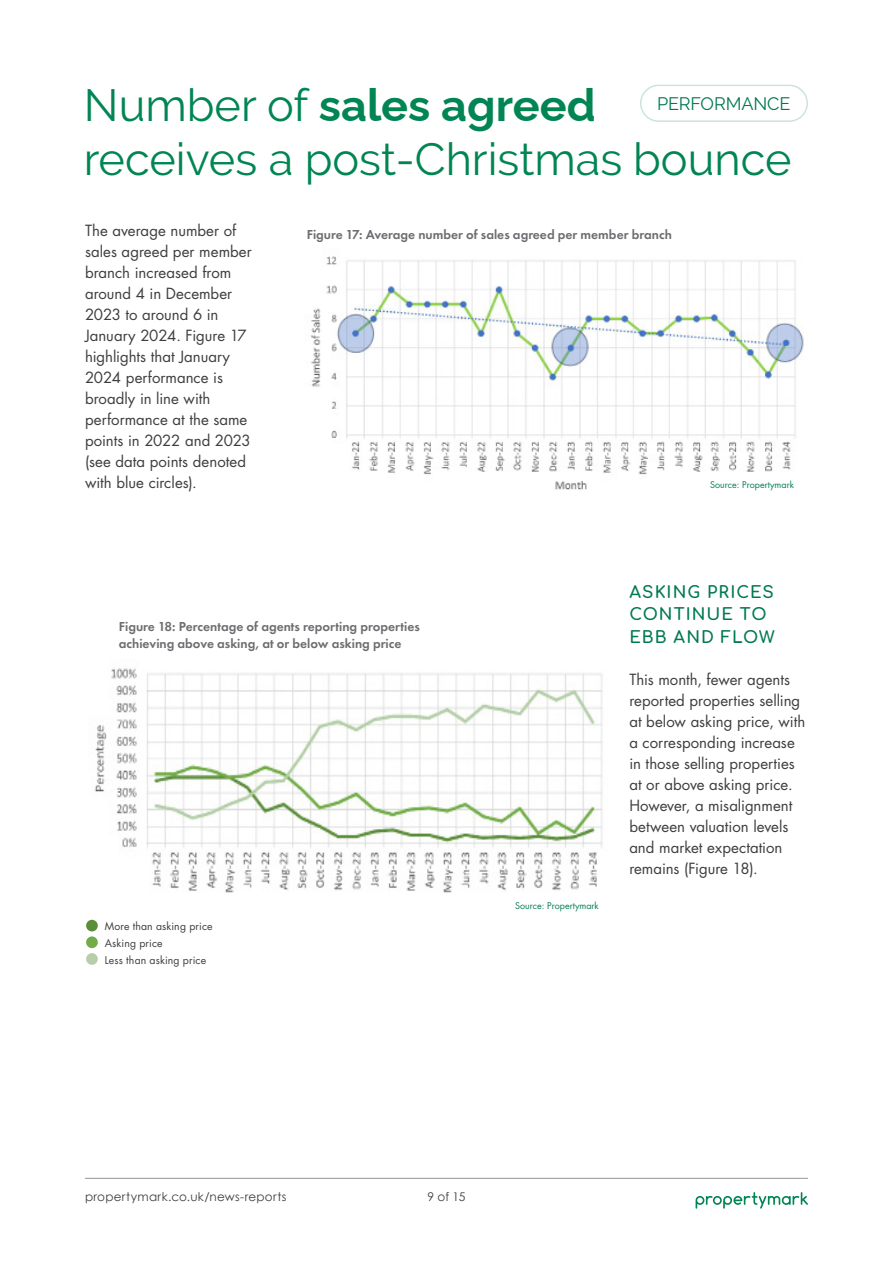
<style>
.page{position:relative;width:893px;height:1263px;background:#fff}
.page>*{position:absolute;margin:0;border:0;box-sizing:border-box;transform-origin:0 0}
.t1{font:45px/54px "Raleway";color:#008553}
.t2{font:18px "Raleway";letter-spacing:-.01em;color:#007a53}
.t3{font:700 16.5px/22.5px "Comfortaa";letter-spacing:.065em;color:#007a53}
.t4{font:15px/21px "Futura Std";color:#3e3e3f}
.t5{font:600 13.5px/16.2px "Futura PT";color:#6c6d70}
.t6{font:12px "Century Gothic";letter-spacing:.02em;color:#3e3e3f}
.t7{font:10.5px "Futura Std";letter-spacing:.015em;color:#3e3e3f}
.t8{font:9px "Futura Std";color:#087e5a}
.s1{font-weight:700}
</style>
<div class="page">
<hr style="left:85px;top:1178px;width:723px;height:1px;background:#939598">
<svg style="left:696px;top:1192px;width:112px;height:16px"></svg>
<div style="left:640px;top:85px;width:168px;height:37px;border:2px solid #cce4dd;border-radius:18px"></div>
<img style="left:311px;top:256px;width:493px;height:234px">
<img style="left:94px;top:668px;width:509px;height:225px">
<div style="left:86px;top:953px;width:12px;height:12px;background:#b6ceaa;border-radius:50%"></div>
<div style="left:86px;top:920px;width:12px;height:11px;background:#5a8e39;border-radius:50%"></div>
<div style="left:86px;top:936px;width:12px;height:12px;background:#72ac46;border-radius:50%"></div>
<p class="t1" style="left:84px;top:78px;width:709px">Number of <span class="s1">sales agreed<br></span>receives a post-Christmas bounce</p>
<p class="t2" style="left:657px;top:93px;width:135px">PERFORMANCE</p>
<p class="t4" style="left:85px;top:220px;width:168px">The average number of sales agreed per member branch increased from around 4 in December<br>2023 to around 6 in<br>January 2024. Figure 17 highlights that January<br>2024 performance is broadly in line with performance at the same points in 2022 and 2023 (see data points denoted with blue circles).</p>
<p class="t5" style="left:307px;top:226px;width:367px">Figure 17: Average number of sales agreed per member branch</p>
<p class="t8" style="left:710px;top:479px;width:85px">Source: Propertymark</p>
<p class="t5" style="left:119px;top:619px;width:302px">Figure 18: Percentage of agents reporting properties achieving above asking, at or below asking price</p>
<p class="t7" style="left:105px;top:919px;width:109px">More than asking price</p>
<p class="t7" style="left:105px;top:936px;width:59px">Asking price</p>
<p class="t7" style="left:105px;top:953px;width:103px">Less than asking price</p>
<p class="t8" style="left:515px;top:900px;width:85px">Source: Propertymark</p>
<p class="t3" style="left:629px;top:579px;width:147px">ASKING PRICES<br>CONTINUE TO<br>EBB AND FLOW</p>
<p class="t4" style="left:629px;top:669px;width:177px">This month, fewer agents reported properties selling at below asking price, with a corresponding increase in those selling properties at or above asking price.<br>However, a misalignment between valuation levels and market expectation remains (Figure 18).</p>
<p class="t6" style="left:85px;top:1188px;width:203px">propertymark.co.uk/news-reports</p>
<p class="t6" style="left:428px;top:1188px;width:39px">9 of 15</p>
</div>
